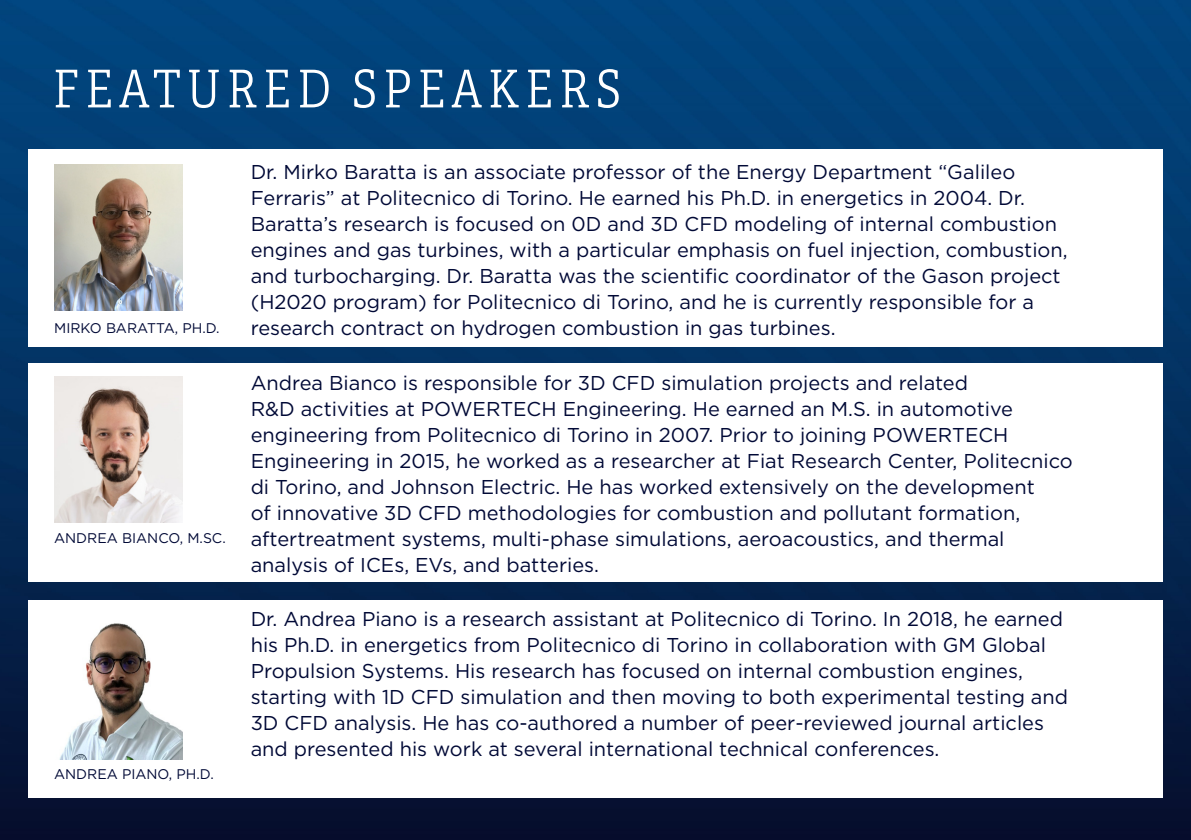
<style>
.page{position:relative;width:1191px;height:840px;background:#fff}
.page>*{position:absolute;margin:0;border:0;box-sizing:border-box;transform-origin:0 0}
.t1{font:300 52px "Adelle Condensed";letter-spacing:.11em;color:#fff}
.t2{font:20px/26px "Gotham";color:#010936}
.t3{font:14px "Gotham";color:#010936}
</style>
<div class="page">
<img style="left:0;top:0;width:1191px;height:839px">
<div style="left:28px;top:150px;width:1134px;height:197px;background:#fff"></div>
<div style="left:28px;top:363px;width:1134px;height:218px;background:#fff"></div>
<div style="left:28px;top:599px;width:1134px;height:198px;background:#fff"></div>
<img style="left:54px;top:164px;width:129px;height:146px">
<img style="left:54px;top:376px;width:129px;height:146px">
<img style="left:60px;top:623px;width:123px;height:135px">
<p class="t1" style="left:53px;top:58px;width:570px">FEATURED SPEAKERS</p>
<p class="t3" style="left:54px;top:318px;width:167px">MIRKO BARATTA, PH.D.</p>
<p class="t3" style="left:54px;top:529px;width:173px">ANDREA BIANCO, M.SC.</p>
<p class="t3" style="left:54px;top:764px;width:161px">ANDREA PIANO, PH.D.</p>
<p class="t2" style="left:251px;top:158px;width:818px">Dr. Mirko Baratta is an associate professor of the Energy Department “Galileo Ferraris” at Politecnico di Torino. He earned his Ph.D. in energetics in 2004. Dr.<br>Baratta’s research is focused on 0D and 3D CFD modeling of internal combustion engines and gas turbines, with a particular emphasis on fuel injection, combustion, and turbocharging. Dr. Baratta was the scientific coordinator of the Gason project (H2020 program) for Politecnico di Torino, and he is currently responsible for a research contract on hydrogen combustion in gas turbines.</p>
<p class="t2" style="left:251px;top:369px;width:823px">Andrea Bianco is responsible for 3D CFD simulation projects and related<br>R&amp;D activities at POWERTECH Engineering. He earned an M.S. in automotive engineering from Politecnico di Torino in 2007. Prior to joining POWERTECH Engineering in 2015, he worked as a researcher at Fiat Research Center, Politecnico di Torino, and Johnson Electric. He has worked extensively on the development<br>of innovative 3D CFD methodologies for combustion and pollutant formation, aftertreatment systems, multi-phase simulations, aeroacoustics, and thermal analysis of ICEs, EVs, and batteries.</p>
<p class="t2" style="left:251px;top:605px;width:819px">Dr. Andrea Piano is a research assistant at Politecnico di Torino. In 2018, he earned his Ph.D. in energetics from Politecnico di Torino in collaboration with GM Global Propulsion Systems. His research has focused on internal combustion engines, starting with 1D CFD simulation and then moving to both experimental testing and 3D CFD analysis. He has co-authored a number of peer-reviewed journal articles and presented his work at several international technical conferences.</p>
</div>
